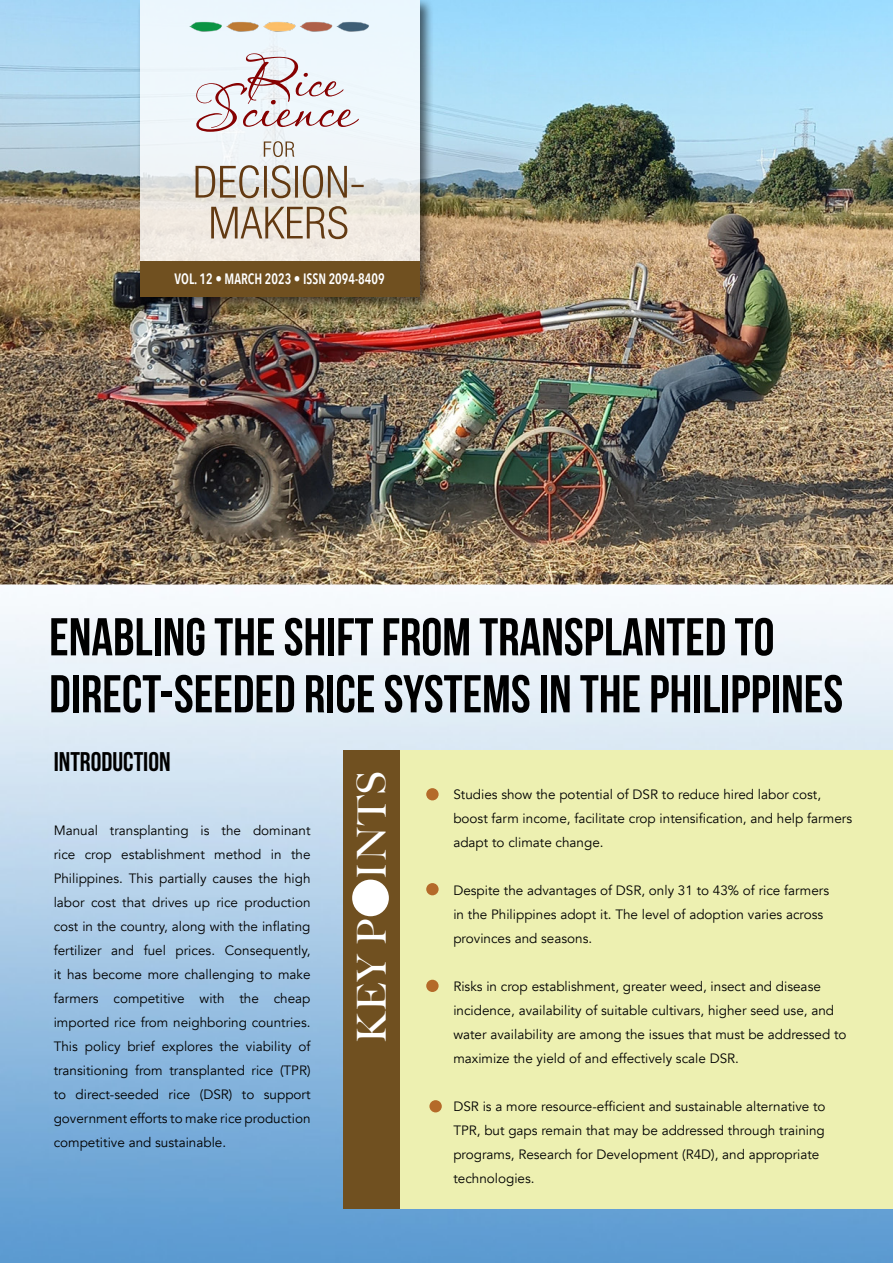
<style>
.page{position:relative;width:893px;height:1263px;background:#fff}
.page>*{position:absolute;margin:0;border:0;box-sizing:border-box;transform-origin:0 0}
.t1{font:700 53.1px/57px "Bebas Neue";color:#000}
.t2{font:500 40.05px "Big Caslon";color:#fff}
.t3{font:700 27px "Bebas Neue";color:#000}
.t4{font:600 15px "Avenir Next Condensed";color:#fff;scale:.88 1}
.t5{font:13.5px/24px "Avenir";color:#000}
</style>
<div class="page">
<img style="left:0;top:0;width:893px;height:1263px">
<div style="left:137px;top:0;width:298px;height:311px;background:#000;opacity:.75"></div>
<svg style="left:140px;top:0;width:279px;height:261px;fill:#eff6f9"></svg>
<img style="left:181px;top:14px;width:197px;height:26px">
<svg style="left:211px;top:206px;width:136px;height:33px"></svg>
<svg style="left:196px;top:165px;width:168px;height:33px"></svg>
<svg style="left:264px;top:141px;width:30px;height:16px"></svg>
<svg style="left:196px;top:53px;width:163px;height:79px"></svg>
<div style="left:400px;top:750px;width:493px;height:459px;background:#edf0b1"></div>
<div style="left:343px;top:750px;width:57px;height:459px;background:#705020"></div>
<div style="left:352px;top:879px;width:37px;height:37px;background:#fff;border-radius:50%"></div>
<div style="left:426px;top:788px;width:13px;height:12px;background:#b46a29;border-radius:50%"></div>
<div style="left:426px;top:883px;width:13px;height:12px;background:#b46a29;border-radius:50%"></div>
<div style="left:426px;top:980px;width:13px;height:12px;background:#b46a29;border-radius:50%"></div>
<div style="left:429px;top:1100px;width:13px;height:12px;background:#b46a29;border-radius:50%"></div>
<div style="left:140px;top:261px;width:279px;height:35px;background:#705020"></div>
<p class="t4" style="left:175px;top:270px;width:240px">VOL. 12 • MARCH 2023 • ISSN 2094-8409</p>
<h1 class="t1" style="left:49px;top:608px;width:795px">ENABLING THE SHIFT FROM TRANSPLANTED TO<br>DIRECT-SEEDED RICE SYSTEMS IN THE PHILIPPINES</h1>
<h3 class="t3" style="left:54px;top:746px;width:118px">INTRODUCTION</h3>
<p class="t5" style="left:54px;top:819px;width:258px;text-align:justify">Manual transplanting is the dominant rice crop establishment method in the Philippines. This partially causes the high labor cost that drives up rice production cost in the country, along with the inflating fertilizer and fuel prices. Consequently, it has become more challenging to make farmers competitive with the cheap imported rice from neighboring countries.<br>This policy brief explores the viability of transitioning from transplanted rice (TPR) to direct-seeded rice (DSR) to support government efforts to make rice production competitive and sustainable.</p>
<h2 class="t2" style="left:348px;top:1043px;width:274px;rotate:-90deg">KEY P INTS</h2>
<p class="t5" style="left:453px;top:782px;width:400px">Studies show the potential of DSR to reduce hired labor cost, boost farm income, facilitate crop intensification, and help farmers adapt to climate change.</p>
<p class="t5" style="left:453px;top:878px;width:377px">Despite the advantages of DSR, only 31 to 43% of rice farmers in the Philippines adopt it. The level of adoption varies across provinces and seasons.</p>
<p class="t5" style="left:453px;top:974px;width:395px">Risks in crop establishment, greater weed, insect and disease incidence, availability of suitable cultivars, higher seed use, and water availability are among the issues that must be addressed to maximize the yield of and effectively scale DSR.</p>
<p class="t5" style="left:453px;top:1094px;width:374px">DSR is a more resource-efficient and sustainable alternative to TPR, but gaps remain that may be addressed through training programs, Research for Development (R4D), and appropriate technologies.</p>
</div>
